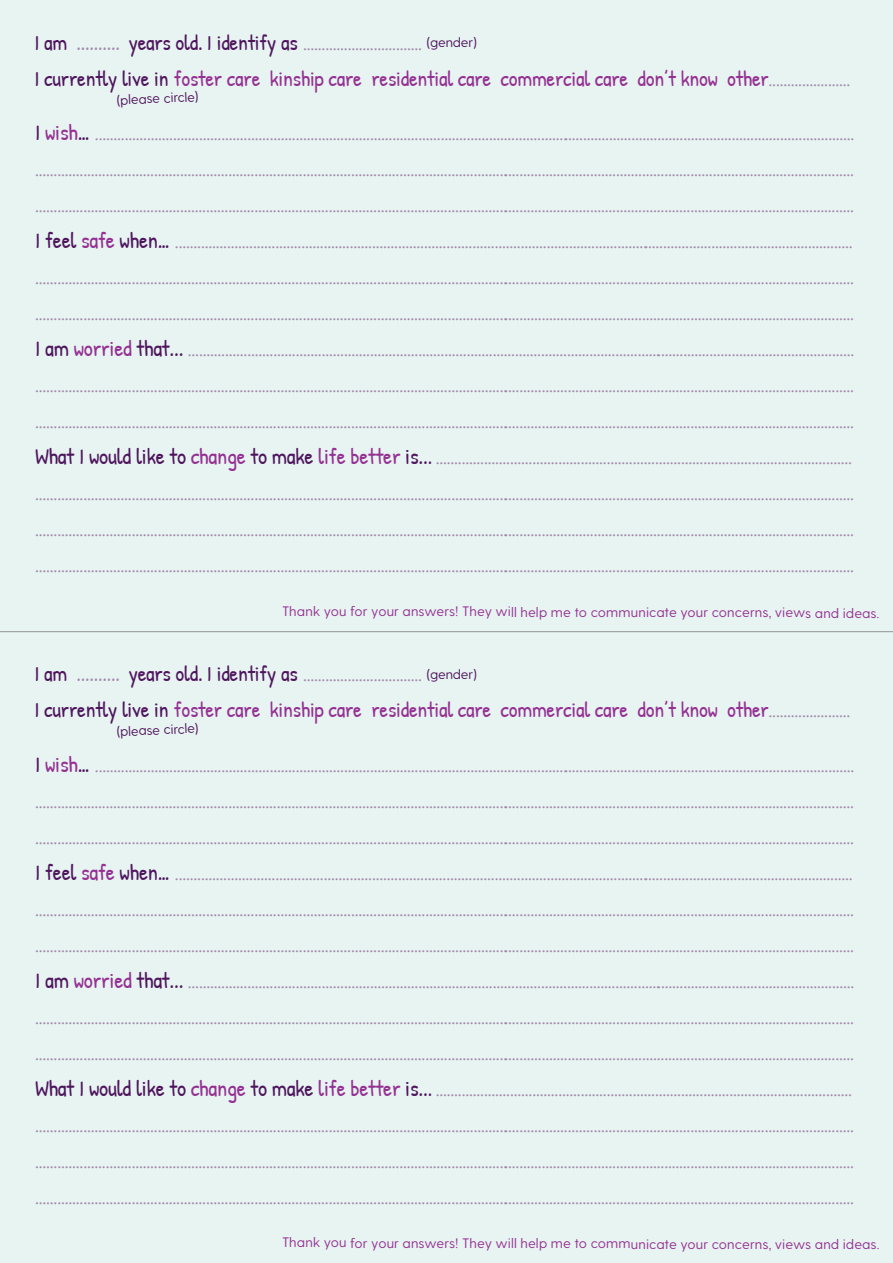
<style>
.page{position:relative;width:893px;height:1263px;background:#fff}
.page>*{position:absolute;margin:0;border:0;box-sizing:border-box;transform-origin:0 0}
.t1{font:21.75px "Patrick Hand";letter-spacing:-.01em;color:#953193}
.t2{font:21px/36px "Greycliff CF";color:#a18aac;text-align:justify}
.t3{font:13.65px "Greycliff CF";letter-spacing:.005em;color:#953193}
.t4{font:13.5px "Greycliff CF";letter-spacing:-.01em;color:#4f165e}
.s1{font-family:"Patrick Hand";font-size:21.75px;color:#4f165e}
.s2{font-family:"Patrick Hand"}
.s3{color:#4f165e}
.s4{font-family:"Greycliff CF";font-size:21px;color:#a18aac}
.s5{font-family:"Patrick Hand";font-size:22.5px;color:#4f165e}
.s6{font-family:"Patrick Hand";font-size:22.5px;color:#953193}
.s7{font-family:"Patrick Hand";color:#4f165e}
</style>
<div class="page">
<div style="left:0;top:0;width:893px;height:644px;background:#e7f4f1"></div>
<div style="left:0;top:632px;width:893px;height:631px;background:#e7f4f1"></div>
<hr style="left:0;top:631px;width:893px;height:1px;background:#939598">
<p class="t2" style="left:34px;top:25px;width:389px"><span class="s1">I am</span> <span class="s2">..........</span> <span class="s1">years old. I identify as</span> ................................</p>
<p class="t1" style="left:34px;top:63px;width:817px"><span class="s3">I currently live in</span> foster care kinship care residential care commercial care don’t know other<span class="s4">......................</span></p>
<p class="t4" style="left:427px;top:34px;width:52px">(gender)</p>
<p class="t4" style="left:116px;top:92px;width:84px;rotate:-3deg">(please circle)</p>
<p class="t2" style="left:35px;top:115px;width:821px"><span class="s5">I</span> <span class="s6">wish</span><span class="s5">…</span> ............................................................................................................................................................................................................ ............................................................................................................................................................................................................................ ............................................................................................................................................................................................................................<br><span class="s5">I feel</span> <span class="s6">safe</span> <span class="s5">when…</span> ...................................................................................................................................................................................... ............................................................................................................................................................................................................................ ............................................................................................................................................................................................................................<br><span class="s5">I am</span> <span class="s6">worried</span> <span class="s5">that...</span> ................................................................................................................................................................................... ............................................................................................................................................................................................................................ ............................................................................................................................................................................................................................<br><span class="s5">What I would like to</span> <span class="s6">change</span> <span class="s5">to make</span> <span class="s6">life better</span> <span class="s5">is..</span><span class="s7">.</span> ................................................................................................................ ............................................................................................................................................................................................................................ ............................................................................................................................................................................................................................ ............................................................................................................................................................................................................................</p>
<p class="t3" style="left:282px;top:604px;width:599px">Thank you for your answers! They will help me to communicate your concerns, views and ideas.</p>
<p class="t2" style="left:34px;top:656px;width:389px"><span class="s1">I am</span> <span class="s2">..........</span> <span class="s1">years old. I identify as</span> ................................</p>
<p class="t1" style="left:34px;top:695px;width:817px"><span class="s3">I currently live in</span> foster care kinship care residential care commercial care don’t know other<span class="s4">......................</span></p>
<p class="t4" style="left:427px;top:666px;width:52px">(gender)</p>
<p class="t4" style="left:116px;top:724px;width:84px;rotate:-3deg">(please circle)</p>
<p class="t2" style="left:35px;top:747px;width:821px"><span class="s5">I</span> <span class="s6">wish</span><span class="s5">…</span> ............................................................................................................................................................................................................ ............................................................................................................................................................................................................................ ............................................................................................................................................................................................................................<br><span class="s5">I feel</span> <span class="s6">safe</span> <span class="s5">when…</span> ...................................................................................................................................................................................... ............................................................................................................................................................................................................................ ............................................................................................................................................................................................................................<br><span class="s5">I am</span> <span class="s6">worried</span> <span class="s5">that...</span> ................................................................................................................................................................................... ............................................................................................................................................................................................................................ ............................................................................................................................................................................................................................<br><span class="s5">What I would like to</span> <span class="s6">change</span> <span class="s5">to make</span> <span class="s6">life better</span> <span class="s5">is..</span><span class="s7">.</span> ................................................................................................................ ............................................................................................................................................................................................................................ ............................................................................................................................................................................................................................ ............................................................................................................................................................................................................................</p>
<p class="t3" style="left:282px;top:1235px;width:599px">Thank you for your answers! They will help me to communicate your concerns, views and ideas.</p>
</div>
